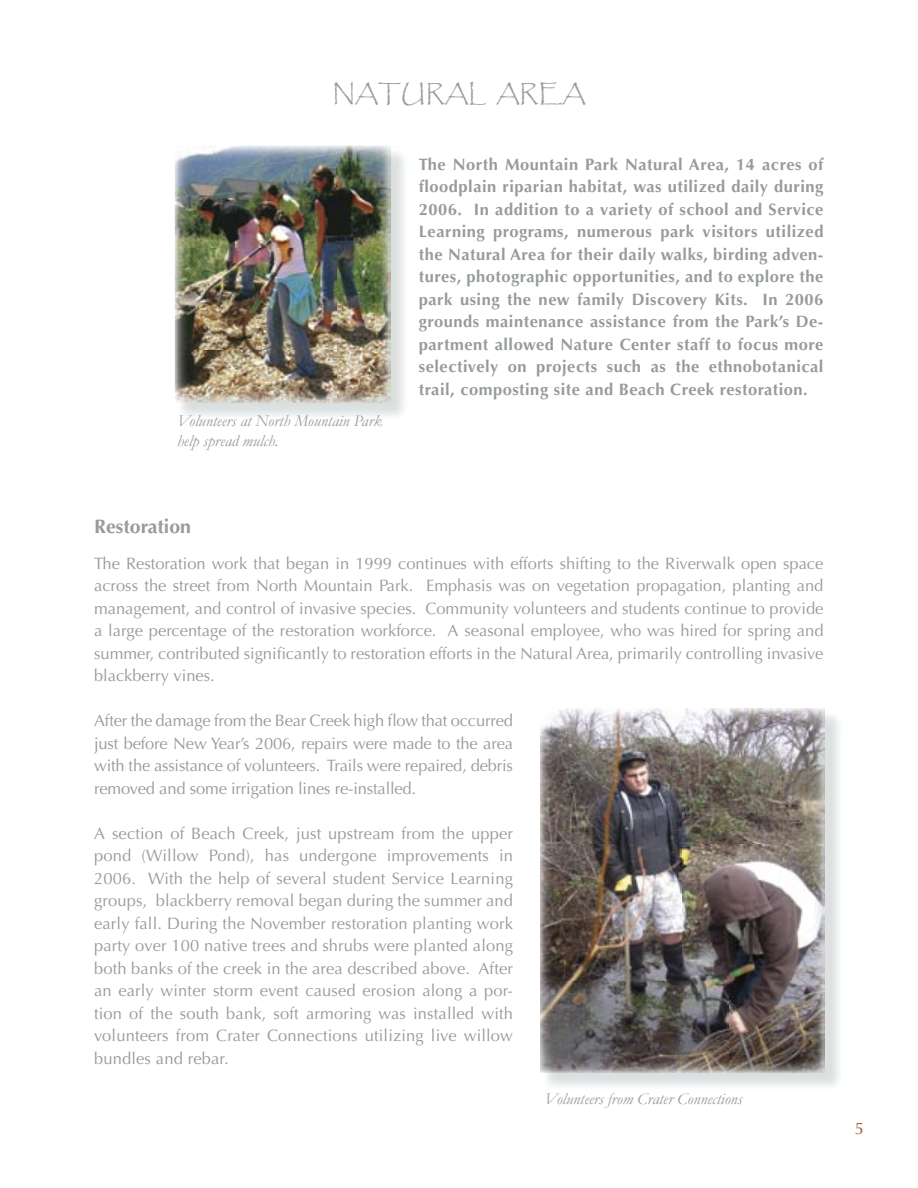
<style>
.page{position:relative;width:918px;height:1188px;background:#fff}
.page>*{position:absolute;margin:0;border:0;box-sizing:border-box;transform-origin:0 0}
.t1{font:24px "Papyrus";color:#969b9d}
.t2{font:700 19.5px "Optima";color:#969b9d}
.t3{font:16.5px/22.5px "Optima";color:#969b9d;text-align:justify}
.t4{font:700 16.5px/22.5px "Optima";letter-spacing:.03em;color:#969b9d;text-align:justify}
.t5{font:italic 16.5px/19.8px "Garamond";color:#969b9d}
.t6{font:16.5px "Optima";color:#9e5b2e}
</style>
<div class="page">
<img style="left:176px;top:146px;width:229px;height:270px">
<img style="left:176px;top:146px;width:214px;height:256px">
<img style="left:541px;top:709px;width:299px;height:377px">
<img style="left:540px;top:708px;width:284px;height:45px">
<img style="left:540px;top:753px;width:1px;height:319px">
<img style="left:541px;top:709px;width:283px;height:363px">
<h1 class="t1" style="left:332px;top:78px;width:255px">NATURAL AREA</h1>
<p class="t5" style="left:177px;top:411px;width:206px">Volunteers at North Mountain Park help spread mulch.</p>
<p class="t4" style="left:419px;top:153px;width:406px">The North Mountain Park Natural Area, 14 acres of floodplain riparian habitat, was utilized daily during 2006. In addition to a variety of school and Service Learning programs, numerous park visitors utilized the Natural Area for their daily walks, birding adven&shy;tures, photographic opportunities, and to explore the park using the new family Discovery Kits. In 2006 grounds maintenance assistance from the Park’s De&shy;partment allowed Nature Center staff to focus more selectively on projects such as the ethnobotanical trail, composting site and Beach Creek restoration.</p>
<p class="t2" style="left:94px;top:515px;width:98px">Restoration</p>
<p class="t3" style="left:94px;top:552px;width:731px">The Restoration work that began in 1999 continues with efforts shifting to the Riverwalk open space across the street from North Mountain Park. Emphasis was on vegetation propagation, planting and management, and control of invasive species. Community volunteers and students continue to provide a large percentage of the restoration workforce. A seasonal employee, who was hired for spring and summer, contributed significantly to restoration efforts in the Natural Area, primarily controlling invasive blackberry vines.</p>
<p class="t3" style="left:94px;top:709px;width:420px">After the damage from the Bear Creek high flow that occurred just before New Year’s 2006, repairs were made to the area with the assistance of volunteers. Trails were repaired, debris removed and some irrigation lines re-installed.</p>
<p class="t3" style="left:94px;top:822px;width:420px">A section of Beach Creek, just upstream from the upper pond (Willow Pond), has undergone improvements in 2006. With the help of several student Service Learning groups, blackberry removal began during the summer and early fall. During the November restoration planting work party over 100 native trees and shrubs were planted along both banks of the creek in the area described above. After an early winter storm event caused erosion along a por&shy;tion of the south bank, soft armoring was installed with volunteers from Crater Connections utilizing live willow bundles and rebar.</p>
<p class="t5" style="left:544px;top:1088px;width:199px">Volunteers from Crater Connections</p>
<p class="t6" style="left:855px;top:1119px;width:11px">5</p>
</div>
